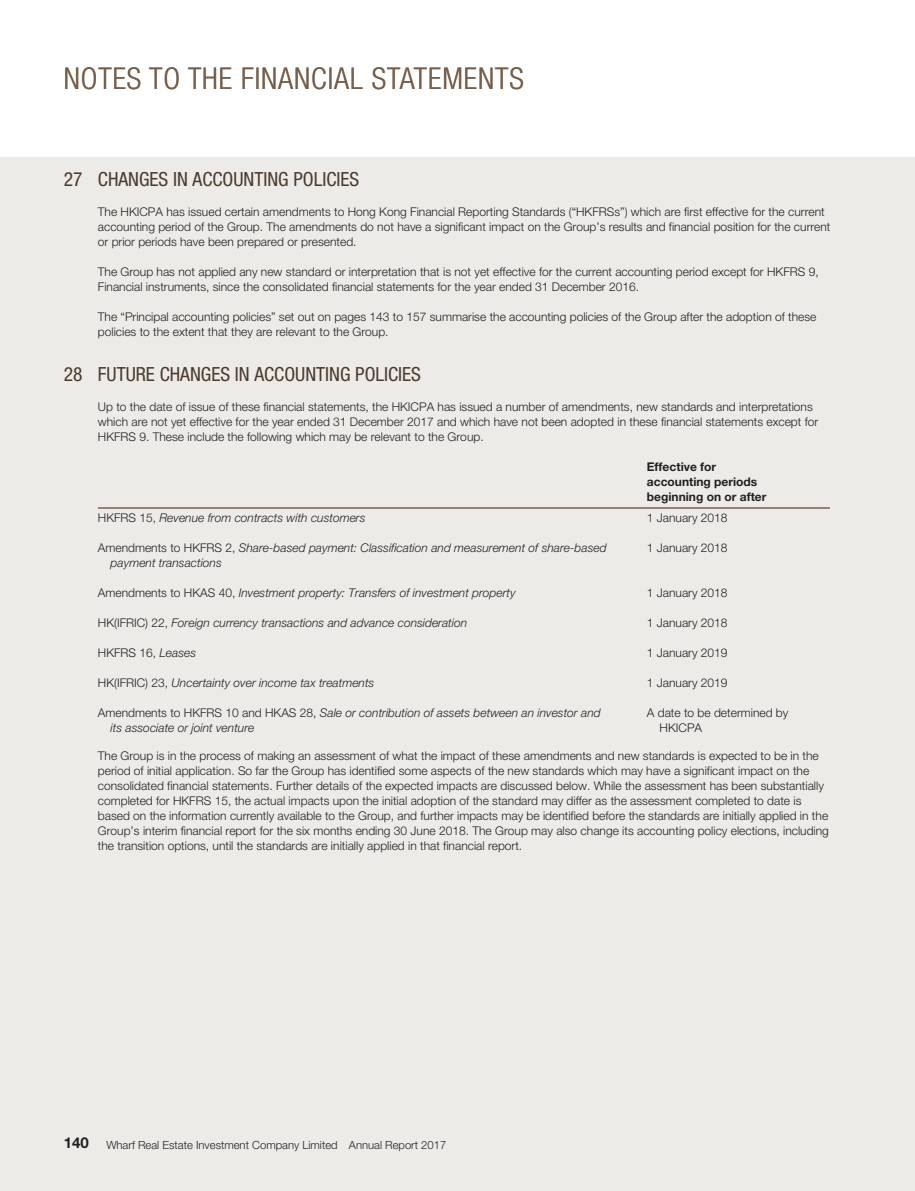
<style>
.page{position:relative;width:915px;height:1191px;background:#fff}
.page>*{position:absolute;margin:0;border:0;box-sizing:border-box;transform-origin:0 0}
.t1{font:300 condensed 30px "Helvetica Neue LT Std";letter-spacing:.03em;color:#775f4c}
.t2{font:condensed 19.5px "Helvetica Neue LT Std";color:#493a2c}
.t3{font:300 12px/15px "Helvetica Neue LT Std";color:#231f20}
.t4{font:italic 300 12px/15px "Helvetica Neue LT Std";color:#231f20}
.t5{font:700 12px/15px "Helvetica Neue LT Std";color:#231f20}
.t6{font:300 11.25px "Helvetica Neue LT Std";color:#231f20}
.s1{font-style:normal}
.s2{font-style:italic}
.s3{font-weight:700;font-size:15px}
</style>
<div class="page">
<div style="left:0;top:157px;width:914px;height:1034px;background:#edebe8"></div>
<hr style="left:98px;top:507px;width:548px;height:2px;background:#775f4c">
<hr style="left:646px;top:507px;width:170px;height:2px;background:#775f4c">
<svg style="left:816px;top:507px;width:13px;height:2px"></svg>
<h1 class="t1" style="left:64px;top:61px;width:461px">NOTES TO THE FINANCIAL STATEMENTS</h1>
<h2 class="t2" style="left:64px;top:168px;width:297px">27 CHANGES IN ACCOUNTING POLICIES</h2>
<p class="t3" style="left:98px;top:204px;width:733px">The HKICPA has issued certain amendments to Hong Kong Financial Reporting Standards (“HKFRSs”) which are first effective for the current accounting period of the Group. The amendments do not have a significant impact on the Group’s results and financial position for the current or prior periods have been prepared or presented.</p>
<p class="t3" style="left:98px;top:264px;width:722px">The Group has not applied any new standard or interpretation that is not yet effective for the current accounting period except for HKFRS 9,<br>Financial instruments, since the consolidated financial statements for the year ended 31 December 2016.</p>
<p class="t3" style="left:98px;top:309px;width:719px">The “Principal accounting policies” set out on pages 143 to 157 summarise the accounting policies of the Group after the adoption of these policies to the extent that they are relevant to the Group.</p>
<h2 class="t2" style="left:64px;top:363px;width:358px">28 FUTURE CHANGES IN ACCOUNTING POLICIES</h2>
<p class="t3" style="left:98px;top:399px;width:721px">Up to the date of issue of these financial statements, the HKICPA has issued a number of amendments, new standards and interpretations which are not yet effective for the year ended 31 December 2017 and which have not been adopted in these financial statements except for<br>HKFRS 9. These include the following which may be relevant to the Group.</p>
<p class="t5" style="left:646px;top:459px;width:121px">Effective for accounting periods beginning on or after</p>
<p class="t4" style="left:98px;top:510px;width:269px"><span class="s1">HKFRS 15,</span> Revenue from contracts with customers</p>
<p class="t3" style="left:646px;top:509px;width:82px">1 January 2018</p>
<p class="t4" style="left:111px;top:540px;width:497px;text-indent:-13px"><span class="s1">Amendments to HKFRS 2,</span> Share-based payment: Classification and measurement of share-based payment transactions</p>
<p class="t3" style="left:646px;top:539px;width:82px">1 January 2018</p>
<p class="t4" style="left:98px;top:585px;width:419px"><span class="s1">Amendments to HKAS 40,</span> Investment property: Transfers of investment property</p>
<p class="t3" style="left:646px;top:584px;width:82px">1 January 2018</p>
<p class="t4" style="left:98px;top:615px;width:371px"><span class="s1">HK(IFRIC) 22,</span> Foreign currency transactions and advance consideration</p>
<p class="t3" style="left:646px;top:614px;width:82px">1 January 2018</p>
<p class="t3" style="left:98px;top:644px;width:100px">HKFRS 16, <span class="s2">Leases</span></p>
<p class="t3" style="left:646px;top:644px;width:82px">1 January 2019</p>
<p class="t4" style="left:98px;top:675px;width:278px"><span class="s1">HK(IFRIC) 23,</span> Uncertainty over income tax treatments</p>
<p class="t3" style="left:646px;top:674px;width:82px">1 January 2019</p>
<p class="t4" style="left:111px;top:705px;width:491px;text-indent:-13px"><span class="s1">Amendments to HKFRS 10 and HKAS 28,</span> Sale or contribution of assets between an investor and its associate or joint venture</p>
<p class="t3" style="left:659px;top:704px;width:130px;text-indent:-13px">A date to be determined by<br>HKICPA</p>
<p class="t3" style="left:98px;top:747px;width:732px">The Group is in the process of making an assessment of what the impact of these amendments and new standards is expected to be in the period of initial application. So far the Group has identified some aspects of the new standards which may have a significant impact on the consolidated financial statements. Further details of the expected impacts are discussed below. While the assessment has been substantially completed for HKFRS 15, the actual impacts upon the initial adoption of the standard may differ as the assessment completed to date is based on the information currently available to the Group, and further impacts may be identified before the standards are initially applied in the Group’s interim financial report for the six months ending 30 June 2018. The Group may also change its accounting policy elections, including the transition options, until the standards are initially applied in that financial report.</p>
<p class="t6" style="left:64px;top:1137px;width:384px"><span class="s3">140</span> Wharf Real Estate Investment Company Limited Annual Report 2017</p>
</div>
